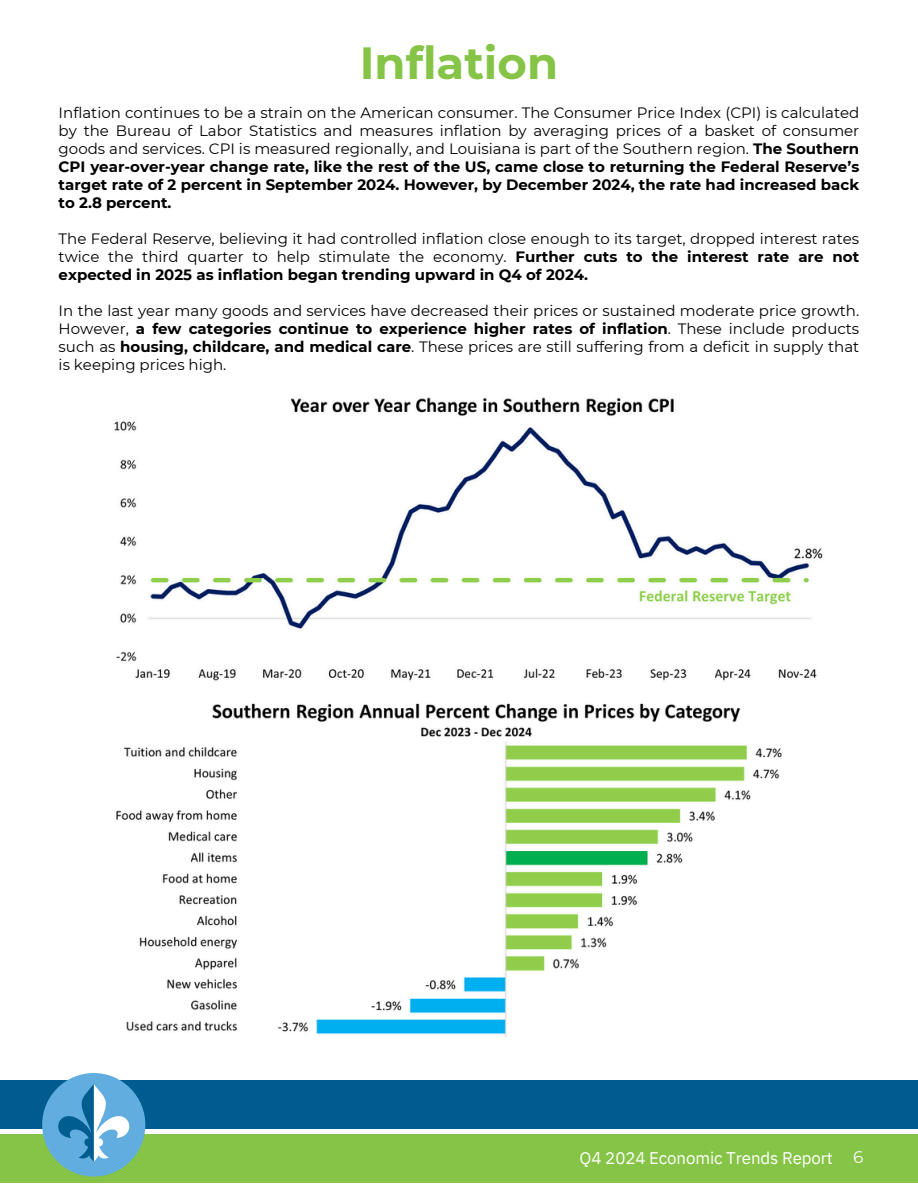
<style>
.page{position:relative;width:918px;height:1188px;background:#fff}
.page>*{position:absolute;margin:0;border:0;box-sizing:border-box;transform-origin:0 0}
.t1{font:700 45px "Montserrat";color:#85c446}
.t2{font:16.95px "IBM Plex Sans";letter-spacing:-.01em;color:#fff}
.t3{font:16.95px "Montserrat";color:#fff}
.t4{font:15px/18px "Montserrat";color:#000;text-align:justify}
.s1{font-weight:700}
</style>
<div class="page">
<img style="left:114px;top:397px;width:709px;height:284px">
<img style="left:116px;top:703px;width:666px;height:334px">
<div style="left:0;top:1134px;width:918px;height:49px;background:#85c446"></div>
<div style="left:0;top:1080px;width:918px;height:49px;background:#005c90"></div>
<div style="left:42px;top:1073px;width:103px;height:104px;background:#61ade0;border-radius:50%"></div>
<svg style="left:51px;top:1084px;width:86px;height:78px"></svg>
<p class="t1" style="left:360px;top:36px;width:200px">Inflation</p>
<h1 class="t4" style="left:59px;top:104px;width:802px">Inflation continues to be a strain on the American consumer. The Consumer Price Index (CPI) is calculated by the Bureau of Labor Statistics and measures inflation by averaging prices of a basket of consumer goods and services. CPI is measured regionally, and Louisiana is part of the Southern region. <span class="s1">The Southern CPI year-over-year change rate, like the rest of the US, came close to returning the Federal Reserve’s target rate of 2 percent in September 2024. However, by December 2024, the rate had increased back to 2.8 percent.</span></h1>
<p class="t4" style="left:59px;top:230px;width:802px">The Federal Reserve, believing it had controlled inflation close enough to its target, dropped interest rates twice the third quarter to help stimulate the economy. <span class="s1">Further cuts to the interest rate are not expected in 2025 as inflation began trending upward in Q4 of 2024.</span></p>
<p class="t4" style="left:59px;top:302px;width:802px">In the last year many goods and services have decreased their prices or sustained moderate price growth.<br>However, <span class="s1">a few categories continue to experience higher rates of inflation</span>. These include products such as <span class="s1">housing, childcare, and medical care</span>. These prices are still suffering from a deficit in supply that is keeping prices high.</p>
<p class="t2" style="left:580px;top:1147px;width:255px">Q4 2024 Economic Trends Report</p>
<p class="t3" style="left:853px;top:1147px;width:12px">6</p>
</div>
